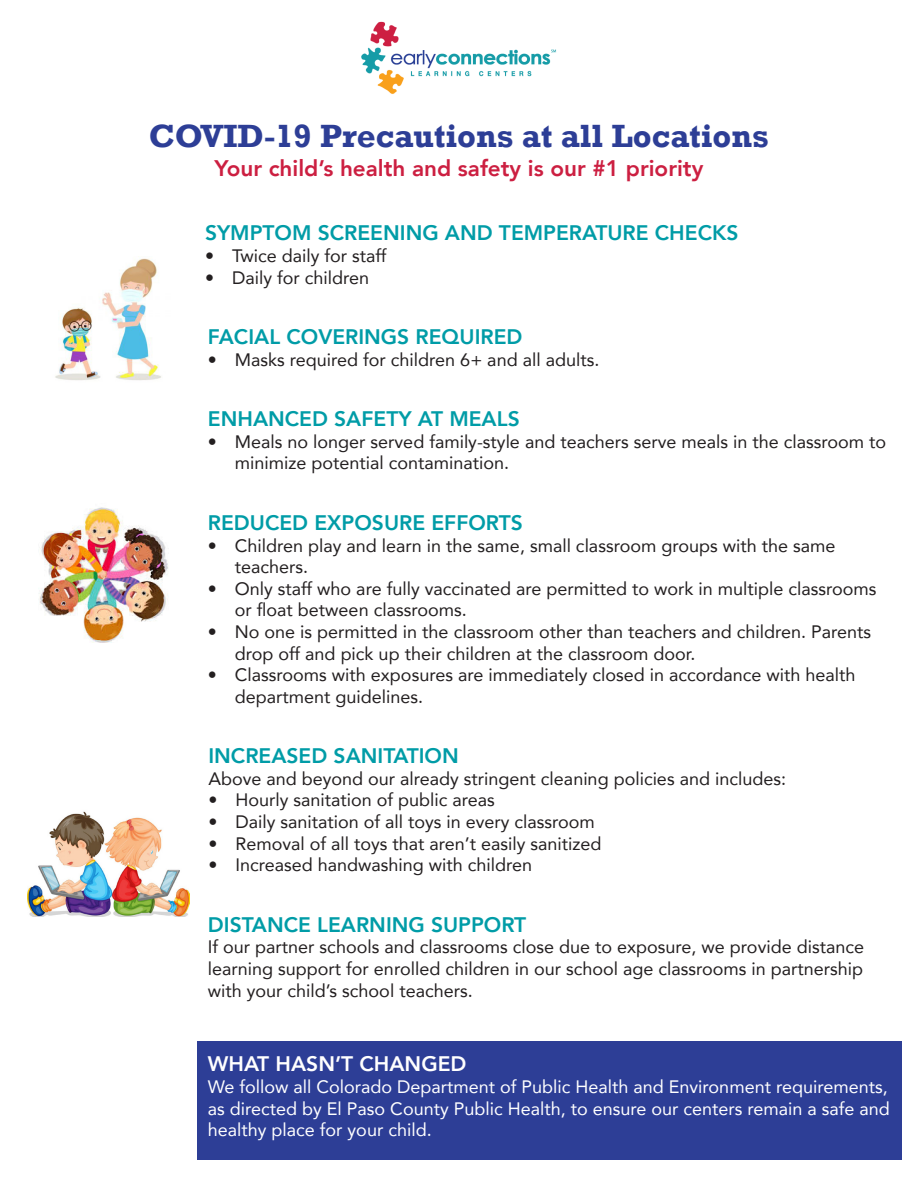
<style>
.page{position:relative;width:918px;height:1188px;background:#fff}
.page>*{position:absolute;margin:0;border:0;box-sizing:border-box;transform-origin:0 0}
.t1{font:700 33px "Rockwell";color:#2d3e96}
.t2{font:800 22.5px "Avenir LT Com";color:#cc1f41}
.t3{font:800 21px "Avenir LT Com";color:#009ca7}
.t4{font:800 21px "Avenir LT Com";color:#fff}
.t5{font:18px/21.6px "Avenir LT Com";color:#231f20}
.t6{font:18px/21.6px "Avenir LT Com";color:#fff}
</style>
<div class="page">
<img style="left:361px;top:21px;width:196px;height:73px">
<img style="left:55px;top:256px;width:106px;height:124px">
<img style="left:39px;top:507px;width:129px;height:136px">
<img style="left:27px;top:811px;width:163px;height:106px">
<div style="left:198px;top:1041px;width:704px;height:118px;background:#2d3e96"></div>
<p class="t1" style="left:149px;top:116px;width:622px">COVID-19 Precautions at all Locations</p>
<p class="t2" style="left:215px;top:155px;width:490px">Your child’s health and safety is our #1 priority</p>
<p class="t3" style="left:205px;top:221px;width:535px">SYMPTOM SCREENING AND TEMPERATURE CHECKS</p>
<p class="t5" style="left:205px;top:245px;width:183px">• Twice daily for staff</p>
<p class="t5" style="left:205px;top:266px;width:166px">• Daily for children</p>
<p class="t3" style="left:208px;top:324px;width:316px">FACIAL COVERINGS REQUIRED</p>
<p class="t5" style="left:208px;top:349px;width:393px">• Masks required for children 6+ and all adults.</p>
<p class="t3" style="left:208px;top:406px;width:313px">ENHANCED SAFETY AT MEALS</p>
<p class="t5" style="left:235px;top:431px;width:653px;text-indent:-27px">• Meals no longer served family-style and teachers serve meals in the classroom to minimize potential contamination.</p>
<p class="t3" style="left:208px;top:510px;width:316px">REDUCED EXPOSURE EFFORTS</p>
<p class="t5" style="left:235px;top:534px;width:602px;text-indent:-27px">• Children play and learn in the same, small classroom groups with the same teachers.</p>
<p class="t5" style="left:235px;top:578px;width:643px;text-indent:-27px">• Only staff who are fully vaccinated are permitted to work in multiple classrooms or float between classrooms.</p>
<p class="t5" style="left:235px;top:621px;width:638px;text-indent:-27px">• No one is permitted in the classroom other than teachers and children. Parents drop off and pick up their children at the classroom door.</p>
<p class="t5" style="left:235px;top:664px;width:622px;text-indent:-27px">• Classrooms with exposures are immediately closed in accordance with health department guidelines.</p>
<p class="t3" style="left:208px;top:743px;width:252px">INCREASED SANITATION</p>
<p class="t5" style="left:208px;top:768px;width:579px">Above and beyond our already stringent cleaning policies and includes:</p>
<p class="t5" style="left:208px;top:789px;width:288px">• Hourly sanitation of public areas</p>
<p class="t5" style="left:208px;top:811px;width:388px">• Daily sanitation of all toys in every classroom</p>
<p class="t5" style="left:208px;top:832px;width:395px">• Removal of all toys that aren’t easily sanitized</p>
<p class="t5" style="left:208px;top:854px;width:325px">• Increased handwashing with children</p>
<p class="t3" style="left:208px;top:912px;width:320px">DISTANCE LEARNING SUPPORT</p>
<p class="t5" style="left:208px;top:936px;width:658px;text-align:justify">If our partner schools and classrooms close due to exposure, we provide distance learning support for enrolled children in our school age classrooms in partnership with your child’s school teachers.</p>
<p class="t4" style="left:208px;top:1052px;width:260px">WHAT HASN’T CHANGED</p>
<p class="t6" style="left:208px;top:1076px;width:684px">We follow all Colorado Department of Public Health and Environment requirements, as directed by El Paso County Public Health, to ensure our centers remain a safe and healthy place for your child.</p>
</div>
